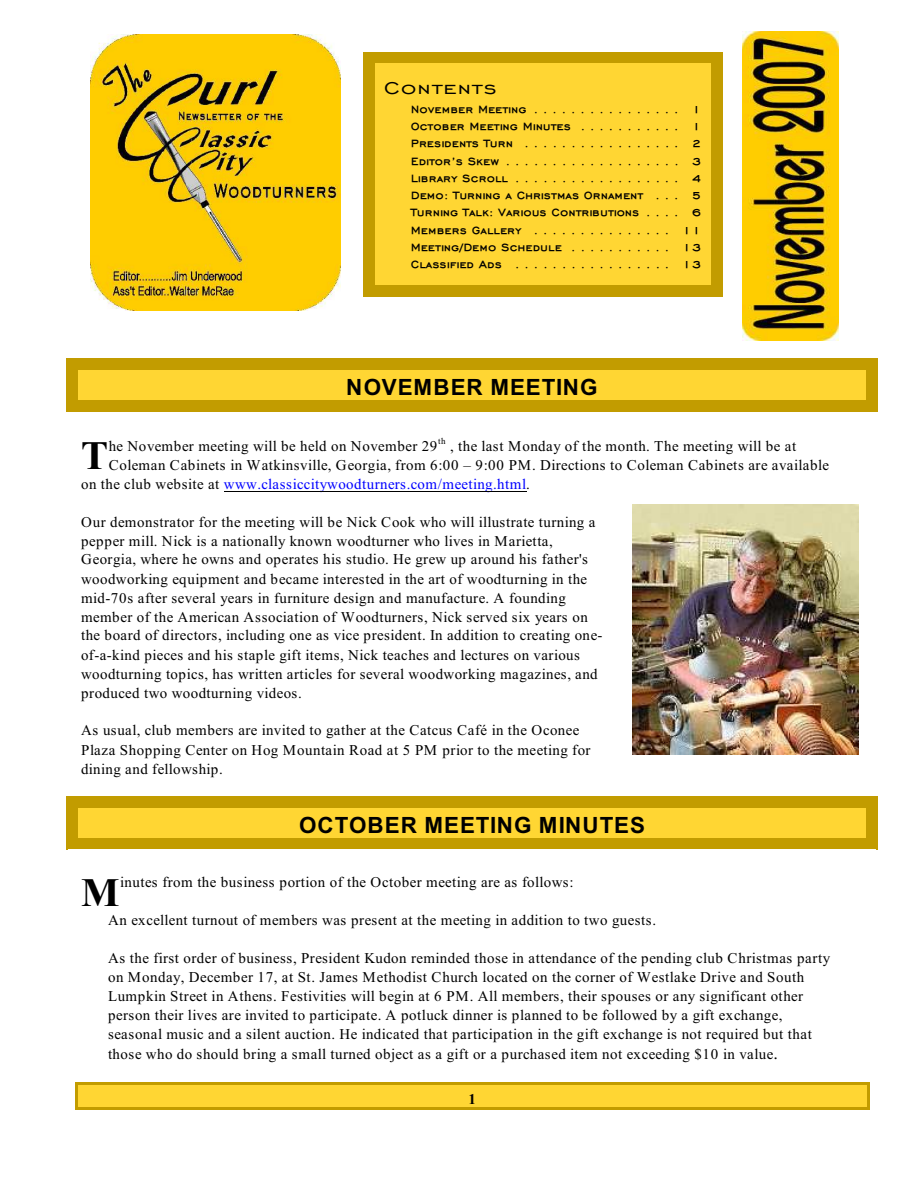
<style>
.page{position:relative;width:918px;height:1188px;background:#fff}
.page>*{position:absolute;margin:0;border:0;box-sizing:border-box;transform-origin:0 0}
.t1{font:700 40.5px "Times New Roman";color:#000}
.t2{font:700 22.35px "Arial";letter-spacing:.04em;color:#000}
.t3{font:italic 22.35px "Chisel Wide";letter-spacing:.055em;color:#000}
.t4{font:15px/19px "Times New Roman";letter-spacing:.03em;color:#000}
.t5{font:700 15px "Times New Roman";color:#000}
.t6{font:700 13.5px/17.2px "Chisel";letter-spacing:.045em;color:#000;text-align:justify}
.t7{font:9px "Times New Roman";color:#000}
.s1{color:#00f}
.s2{font-size:18px}
</style>
<div class="page">
<div style="left:75px;top:1083px;width:794px;height:27px;background:#ffd633"></div>
<hr style="left:75px;top:1083px;width:2px;height:27px;background:#c29c00">
<hr style="left:867px;top:1083px;width:2px;height:27px;background:#c29c00">
<hr style="left:75px;top:1083px;width:794px;height:2px;background:#c29c00">
<hr style="left:75px;top:1107px;width:794px;height:3px;background:#c29c00">
<div style="left:76px;top:368px;width:792px;height:33px;background:#ffd633"></div>
<hr style="left:76px;top:368px;width:1px;height:33px;background:#c29c00">
<hr style="left:867px;top:368px;width:1px;height:33px;background:#c29c00">
<hr style="left:76px;top:368px;width:792px;height:1px;background:#c29c00">
<hr style="left:76px;top:400px;width:792px;height:1px;background:#c29c00">
<hr style="left:73px;top:365px;width:3px;height:39px;background:#c29c00">
<hr style="left:868px;top:365px;width:3px;height:39px;background:#c29c00">
<hr style="left:73px;top:365px;width:798px;height:3px;background:#c29c00">
<hr style="left:73px;top:401px;width:798px;height:3px;background:#c29c00">
<hr style="left:71px;top:363px;width:2px;height:44px;background:#c29c00">
<hr style="left:871px;top:363px;width:3px;height:44px;background:#c29c00">
<hr style="left:71px;top:363px;width:803px;height:2px;background:#c29c00">
<hr style="left:71px;top:404px;width:803px;height:3px;background:#c29c00">
<hr style="left:68px;top:360px;width:2px;height:50px;background:#c29c00">
<hr style="left:874px;top:360px;width:3px;height:50px;background:#c29c00">
<hr style="left:68px;top:360px;width:809px;height:2px;background:#c29c00">
<hr style="left:68px;top:407px;width:809px;height:3px;background:#c29c00">
<hr style="left:66px;top:358px;width:2px;height:53px;background:#c29c00">
<hr style="left:877px;top:358px;width:1px;height:53px;background:#c29c00">
<hr style="left:66px;top:358px;width:812px;height:2px;background:#c29c00">
<hr style="left:66px;top:410px;width:812px;height:1px;background:#c29c00">
<div style="left:76px;top:806px;width:792px;height:33px;background:#ffd633"></div>
<hr style="left:76px;top:806px;width:1px;height:33px;background:#c29c00">
<hr style="left:867px;top:806px;width:1px;height:33px;background:#c29c00">
<hr style="left:76px;top:806px;width:792px;height:1px;background:#c29c00">
<hr style="left:76px;top:838px;width:792px;height:1px;background:#c29c00">
<hr style="left:73px;top:803px;width:3px;height:39px;background:#c29c00">
<hr style="left:868px;top:803px;width:3px;height:39px;background:#c29c00">
<hr style="left:73px;top:803px;width:798px;height:3px;background:#c29c00">
<hr style="left:73px;top:839px;width:798px;height:3px;background:#c29c00">
<hr style="left:71px;top:800px;width:2px;height:45px;background:#c29c00">
<hr style="left:871px;top:800px;width:3px;height:45px;background:#c29c00">
<hr style="left:71px;top:800px;width:803px;height:3px;background:#c29c00">
<hr style="left:71px;top:842px;width:803px;height:3px;background:#c29c00">
<hr style="left:68px;top:797px;width:2px;height:51px;background:#c29c00">
<hr style="left:874px;top:797px;width:3px;height:51px;background:#c29c00">
<hr style="left:68px;top:797px;width:809px;height:3px;background:#c29c00">
<hr style="left:68px;top:845px;width:809px;height:3px;background:#c29c00">
<hr style="left:66px;top:796px;width:2px;height:53px;background:#c29c00">
<hr style="left:877px;top:796px;width:1px;height:53px;background:#c29c00">
<hr style="left:66px;top:796px;width:812px;height:1px;background:#c29c00">
<hr style="left:66px;top:848px;width:812px;height:1px;background:#c29c00">
<hr style="left:224px;top:491px;width:302px;height:1px;background:#000">
<img style="left:91px;top:34px;width:249px;height:276px">
<img style="left:743px;top:32px;width:96px;height:309px">
<div style="left:374px;top:62px;width:338px;height:225px;background:#ffd633"></div>
<hr style="left:374px;top:62px;width:1px;height:225px;background:#c29c00">
<hr style="left:711px;top:62px;width:1px;height:225px;background:#c29c00">
<hr style="left:374px;top:62px;width:338px;height:1px;background:#c29c00">
<hr style="left:374px;top:286px;width:338px;height:1px;background:#c29c00">
<hr style="left:371px;top:59px;width:3px;height:230px;background:#c29c00">
<hr style="left:712px;top:59px;width:3px;height:230px;background:#c29c00">
<hr style="left:371px;top:59px;width:344px;height:3px;background:#c29c00">
<hr style="left:371px;top:287px;width:344px;height:3px;background:#c29c00">
<hr style="left:368px;top:56px;width:3px;height:236px;background:#c29c00">
<hr style="left:715px;top:56px;width:3px;height:236px;background:#c29c00">
<hr style="left:368px;top:56px;width:350px;height:3px;background:#c29c00">
<hr style="left:368px;top:290px;width:350px;height:3px;background:#c29c00">
<hr style="left:365px;top:53px;width:3px;height:242px;background:#c29c00">
<hr style="left:718px;top:53px;width:3px;height:242px;background:#c29c00">
<hr style="left:365px;top:53px;width:356px;height:3px;background:#c29c00">
<hr style="left:365px;top:293px;width:356px;height:2px;background:#c29c00">
<hr style="left:364px;top:52px;width:1px;height:245px;background:#c29c00">
<hr style="left:721px;top:52px;width:1px;height:245px;background:#c29c00">
<hr style="left:364px;top:52px;width:358px;height:1px;background:#c29c00">
<hr style="left:364px;top:296px;width:358px;height:1px;background:#c29c00">
<img style="left:632px;top:504px;width:226px;height:251px">
<h2 class="t3" style="left:384px;top:73px;width:114px">Contents</h2>
<p class="t6" style="left:411px;top:99px;width:291px">November Meeting ................ 1<br>October Meeting Minutes . . . . . . . . . . . 1<br>Presidents Turn ................. 2<br>Editor’s Skew ................... 3<br>Library Scroll .................. 4<br>Demo: Turning a Christmas Ornament . . . 5<br>Turning Talk: Various Contributions . . . . 6<br>Members Gallery ............... 11<br>Meeting/Demo Schedule . . . . . . . . . . . 13<br>Classified Ads ................. 13</p>
<h2 class="t2" style="left:346px;top:379px;width:253px">NOVEMBER MEETING</h2>
<p class="t7" style="left:438px;top:438px;width:9px">th</p>
<p class="t4" style="left:81px;top:457px;width:750px;text-indent:28px">Coleman Cabinets in Watkinsville, Georgia, from 6:00 – 9:00 PM. Directions to Coleman Cabinets are available on the club website at <span class="s1">www.classiccitywoodturners.com/meeting.html</span>.</p>
<p class="t4" style="left:81px;top:514px;width:523px">Our demonstrator for the meeting will be Nick Cook who will illustrate turning a pepper mill. Nick is a nationally known woodturner who lives in Marietta, Georgia, where he owns and operates his studio. He grew up around his father's woodworking equipment and became interested in the art of woodturning in the mid-70s after several years in furniture design and manufacture. A founding member of the American Association of Woodturners, Nick served six years on the board of directors, including one as vice president. In addition to creating one&shy;of-a-kind pieces and his staple gift items, Nick teaches and lectures on various woodturning topics, has written articles for several woodworking magazines, and produced two woodturning videos.</p>
<p class="t4" style="left:81px;top:722px;width:511px">As usual, club members are invited to gather at the Catcus Café in the Oconee<br>Plaza Shopping Center on Hog Mountain Road at 5 PM prior to the meeting for dining and fellowship.</p>
<h2 class="t2" style="left:299px;top:817px;width:347px">OCTOBER MEETING MINUTES</h2>
<h1 class="t1" style="left:81px;top:442px;width:29px">T</h1>
<p class="t4" style="left:109px;top:438px;width:689px">he November meeting will be held on November 29 , the last Monday of the month. The meeting will be at</p>
<h1 class="t1" style="left:81px;top:878px;width:40px">M</h1>
<p class="t4" style="left:120px;top:874px;width:455px">inutes from the business portion of the October meeting are as follows:</p>
<p class="t4" style="left:108px;top:912px;width:550px">An excellent turnout of members was present at the meeting in addition to two guests.</p>
<p class="t4" style="left:108px;top:950px;width:724px">As the first order of business, President Kudon reminded those in attendance of the pending club Christmas party on Monday, December 17, at St. James Methodist Church located on the corner of Westlake Drive and South Lumpkin Street in Athens. Festivities will begin at 6 PM. All members, their spouses or any significant other person their lives are invited to participate. A potluck dinner is planned to be followed by a gift exchange, seasonal music and a silent auction. He indicated that participation in the gift exchange is not required but that</p>
<p class="t4" style="left:108px;top:1046px;width:672px">those who do should bring a small turned object as a gift or a purchased item not exceeding $10 in value<span class="s2">.</span></p>
<p class="t5" style="left:468px;top:1094px;width:9px">1</p>
</div>
